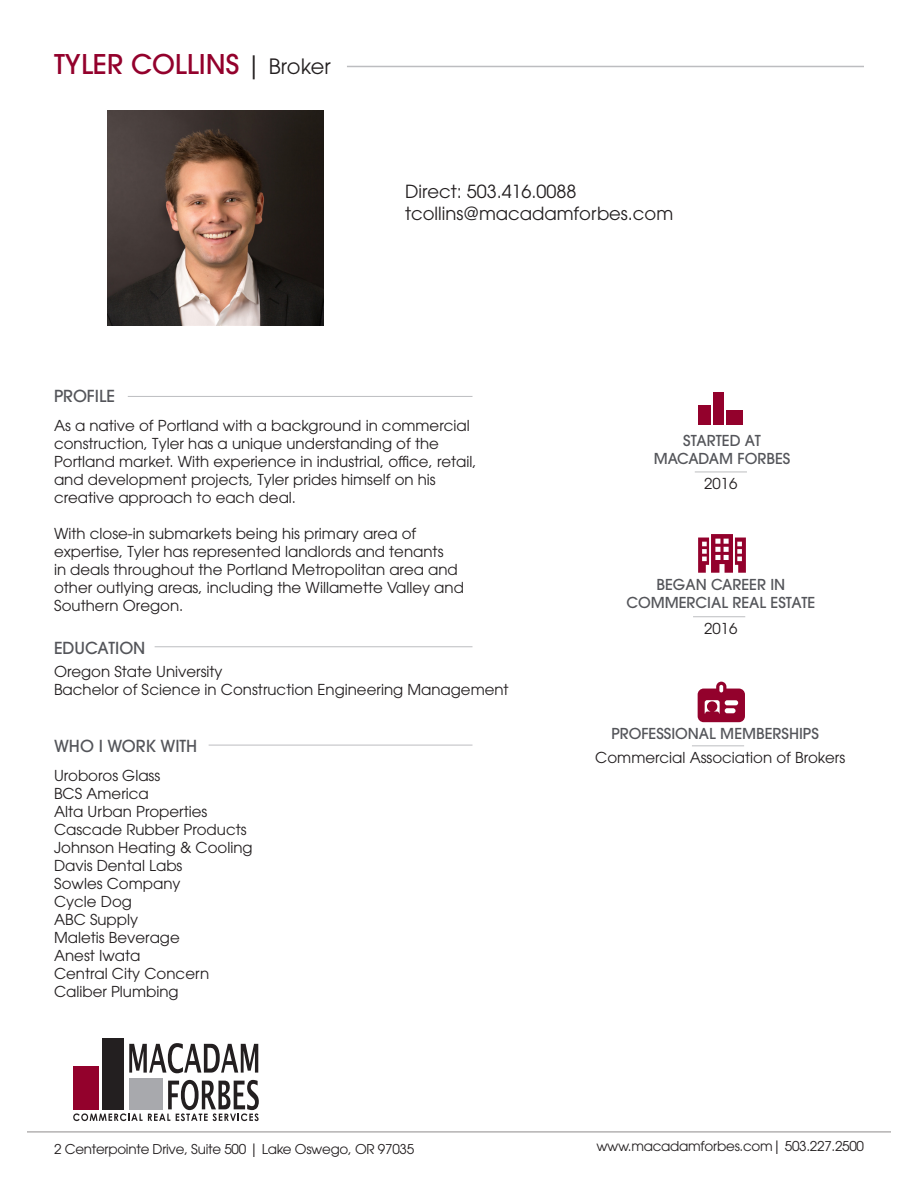
<style>
.page{position:relative;width:918px;height:1188px;background:#fff}
.page>*{position:absolute;margin:0;border:0;box-sizing:border-box;transform-origin:0 0}
.t1{font:500 27px "ITC Avant Garde Pro";color:#93012c}
.t2{font:18px "ITC Avant Garde Pro";color:#231f20}
.t3{font:500 16.5px "ITC Avant Garde Pro";color:#54555a}
.t4{font:15px/18px "ITC Avant Garde Pro";color:#231f20}
.t5{font:500 15px "ITC Avant Garde Pro";color:#54555a}
.t6{font:13.5px "ITC Avant Garde Pro";letter-spacing:-.02em;color:#231f20}
.s1{font-weight:400;font-size:24px;color:#231f20}
.s2{font-weight:400;font-size:21px;color:#231f20}
</style>
<div class="page">
<hr style="left:128px;top:396px;width:344px;height:1px;background:#bcbdc0">
<hr style="left:155px;top:646px;width:317px;height:1px;background:#bcbdc0">
<svg style="left:698px;top:534px;width:48px;height:39px"></svg>
<svg style="left:698px;top:682px;width:47px;height:40px"></svg>
<div style="left:698px;top:405px;width:13px;height:20px;background:#93012c"></div>
<div style="left:713px;top:392px;width:11px;height:33px;background:#93012c"></div>
<div style="left:726px;top:411px;width:16px;height:14px;background:#93012c"></div>
<hr style="left:695px;top:472px;width:52px;height:1px;background:#bcbdc0">
<hr style="left:693px;top:616px;width:52px;height:1px;background:#bcbdc0">
<hr style="left:692px;top:745px;width:52px;height:1px;background:#bcbdc0">
<hr style="left:27px;top:1131px;width:864px;height:2px;background:#b4b2b2">
<svg style="left:129px;top:1043px;width:129px;height:30px"></svg>
<div style="left:73px;top:1066px;width:25px;height:44px;background:#93012c"></div>
<div style="left:129px;top:1078px;width:34px;height:32px;background:#a8a9ad"></div>
<div style="left:103px;top:1038px;width:21px;height:72px;background:#231f20"></div>
<svg style="left:73px;top:1080px;width:186px;height:41px"></svg>
<img style="left:108px;top:110px;width:216px;height:216px">
<hr style="left:347px;top:66px;width:517px;height:1px;background:#bcbdc0">
<hr style="left:209px;top:745px;width:263px;height:1px;background:#bcbdc0">
<p class="t1" style="left:54px;top:47px;width:278px">TYLER COLLINS <span class="s1">|</span> <span class="s2">Broker</span></p>
<p class="t3" style="left:54px;top:386px;width:63px">PROFILE</p>
<p class="t2" style="left:405px;top:181px;width:173px">Direct: 503.416.0088</p>
<p class="t2" style="left:405px;top:202px;width:270px">tcollins@macadamforbes.com</p>
<p class="t4" style="left:54px;top:416px;width:424px">As a native of Portland with a background in commercial construction, Tyler has a unique understanding of the Portland market. With experience in industrial, office, retail, and development projects, Tyler prides himself on his creative approach to each deal.</p>
<p class="t4" style="left:54px;top:524px;width:411px">With close-in submarkets being his primary area of expertise, Tyler has represented landlords and tenants<br>in deals throughout the Portland Metropolitan area and other outlying areas, including the Willamette Valley and Southern Oregon.</p>
<p class="t3" style="left:54px;top:637px;width:93px">EDUCATION</p>
<p class="t4" style="left:54px;top:663px;width:170px">Oregon State University</p>
<p class="t4" style="left:54px;top:681px;width:456px">Bachelor of Science in Construction Engineering Management</p>
<p class="t3" style="left:54px;top:735px;width:145px">WHO I WORK WITH</p>
<p class="t4" style="left:54px;top:767px;width:108px">Uroboros Glass</p>
<p class="t4" style="left:54px;top:785px;width:96px">BCS America</p>
<p class="t4" style="left:54px;top:803px;width:155px">Alta Urban Properties</p>
<p class="t4" style="left:54px;top:821px;width:194px">Cascade Rubber Products</p>
<p class="t4" style="left:54px;top:839px;width:200px">Johnson Heating &amp; Cooling</p>
<p class="t4" style="left:54px;top:857px;width:130px">Davis Dental Labs</p>
<p class="t4" style="left:54px;top:875px;width:128px">Sowles Company</p>
<p class="t4" style="left:54px;top:893px;width:79px">Cycle Dog</p>
<p class="t4" style="left:54px;top:911px;width:86px">ABC Supply</p>
<p class="t4" style="left:54px;top:929px;width:127px">Maletis Beverage</p>
<p class="t4" style="left:54px;top:947px;width:88px">Anest Iwata</p>
<p class="t4" style="left:54px;top:965px;width:157px">Central City Concern</p>
<p class="t4" style="left:54px;top:983px;width:126px">Caliber Plumbing</p>
<p class="t6" style="left:54px;top:1140px;width:362px">2 Centerpointe Drive, Suite 500 | Lake Oswego, OR 97035</p>
<p class="t5" style="left:683px;top:431px;width:79px">STARTED AT</p>
<p class="t5" style="left:654px;top:449px;width:138px">MACADAM FORBES</p>
<p class="t4" style="left:704px;top:474px;width:35px">2016</p>
<p class="t5" style="left:656px;top:575px;width:130px">BEGAN CAREER IN</p>
<p class="t5" style="left:626px;top:593px;width:190px">COMMERCIAL REAL ESTATE</p>
<p class="t4" style="left:704px;top:619px;width:35px">2016</p>
<p class="t5" style="left:611px;top:724px;width:209px">PROFESSIONAL MEMBERSHIPS</p>
<p class="t4" style="left:595px;top:748px;width:252px">Commercial Association of Brokers</p>
<p class="t6" style="left:596px;top:1138px;width:269px">www.macadamforbes.com| 503.227.2500</p>
</div>
